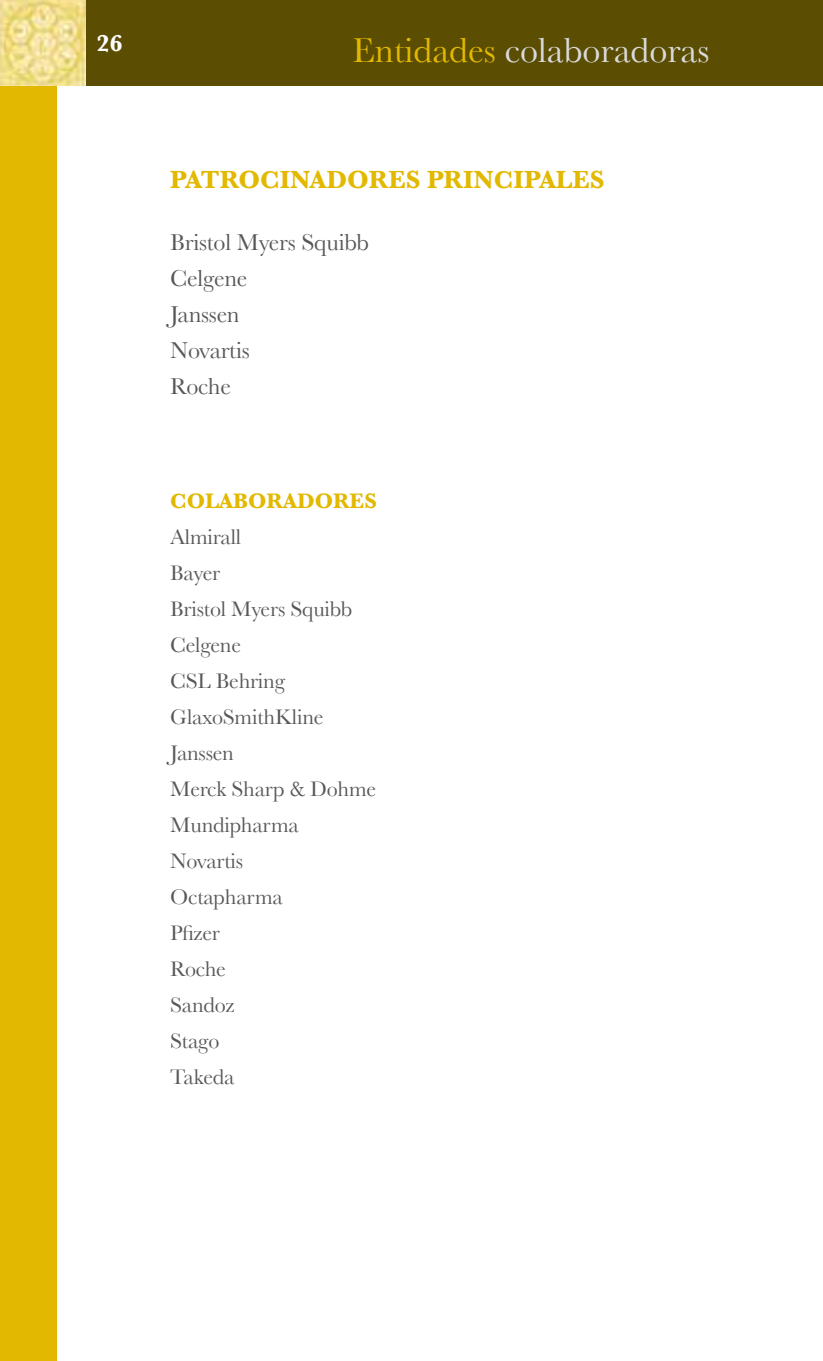
<style>
.page{position:relative;width:823px;height:1361px;background:#fff}
.page>*{position:absolute;margin:0;border:0;box-sizing:border-box;transform-origin:0 0}
.t1{font:36px "Baskerville";color:#d9dadb}
.t2{font:700 26px "Baskerville";letter-spacing:-.025em;color:#e2b900}
.t3{font:24px/36px "Baskerville";letter-spacing:-.01em;color:#58585a}
.t4{font:700 24px "Baskerville";color:#fff}
.t5{font:22px/36px "Baskerville";letter-spacing:-.01em;color:#58585a}
.t6{font:700 22px "Baskerville";color:#e2b900}
.s1{color:#e2b900}
</style>
<div class="page">
<div style="left:0;top:85px;width:57px;height:1276px;background:#e2b900"></div>
<div style="left:0;top:0;width:822px;height:85px;background:#5b4d02"></div>
<img style="left:0;top:0;width:85px;height:85px">
<p class="t4" style="left:96px;top:29px;width:28px">26</p>
<h1 class="t1" style="left:352px;top:29px;width:358px"><span class="s1">Entidades</span> colaboradoras</h1>
<p class="t2" style="left:170px;top:164px;width:50px">PATROCIN</p>
<p class="t2" style="left:310px;top:164px;width:36px">ADORES</p>
<p class="t2" style="left:427px;top:164px;width:34px">PRINCI</p>
<p class="t2" style="left:523px;top:164px;width:49px">PALES</p>
<p class="t3" style="left:170px;top:224px;width:200px">Bristol Myers Squibb<br>Celgene<br>Janssen<br>Novartis<br>Roche</p>
<p class="t6" style="left:170px;top:488px;width:17px">COL</p>
<p class="t6" style="left:219px;top:488px;width:32px">ABOR</p>
<p class="t6" style="left:283px;top:488px;width:31px">ADORES</p>
<p class="t5" style="left:170px;top:518px;width:207px">Almirall<br>Bayer<br>Bristol Myers Squibb<br>Celgene<br>CSL Behring<br>GlaxoSmithKline<br>Janssen<br>Merck Sharp &amp; Dohme<br>Mundipharma<br>Novartis<br>Octapharma<br>Pfizer<br>Roche<br>Sandoz<br>Stago<br>Takeda</p>
</div>
